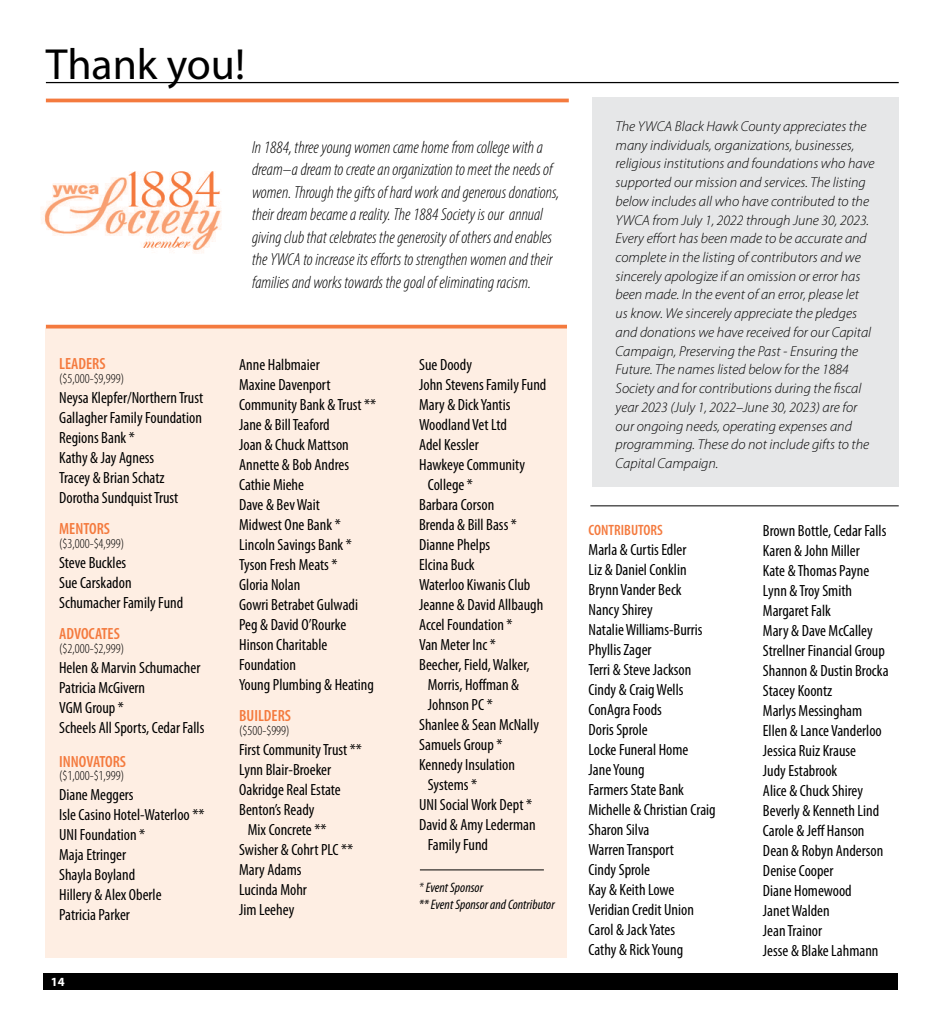
<style>
.page{position:relative;width:945px;height:1035px;background:#fff}
.page>*{position:absolute;margin:0;border:0;box-sizing:border-box;transform-origin:0 0}
.t1{font:43.75px "Myriad Pro";color:#000}
.t2{font:italic 300 condensed 17.5px/22.5px "Myriad Pro";color:#000}
.t3{font:condensed 16.25px/20px "Myriad Pro";color:#000}
.t4{font:600 condensed 16.25px "Myriad Pro";color:#f47a3e}
.t5{font:600 condensed 15px "Myriad Pro";color:#f47a3e}
.t6{font:italic 300 14.38px/18.8px "Myriad Pro";color:#000}
.t7{font:300 condensed 13.75px "Myriad Pro";color:#000}
.t8{font:italic condensed 13.75px/16.5px "Myriad Pro";color:#000}
.t9{font:700 12.5px "Myriad Pro";color:#000}
.s1{color:#fff}
.s2{font-weight:300}
</style>
<div class="page">
<div style="left:43px;top:973px;width:855px;height:17px;background:#000"></div>
<div style="left:592px;top:98px;width:307px;height:389px;background:#e6e7e8"></div>
<hr style="left:46px;top:82px;width:853px;height:1px;background:#000">
<div style="left:46px;top:328px;width:521px;height:630px;background:#feeee3"></div>
<img style="left:41px;top:171px;width:181px;height:83px">
<hr style="left:46px;top:99px;width:523px;height:3px;background:#f47a3e">
<hr style="left:46px;top:325px;width:521px;height:3px;background:#f47a3e">
<hr style="left:590px;top:506px;width:309px;height:1px;background:#000">
<hr style="left:420px;top:870px;width:124px;height:1px;background:#000">
<h1 class="t1" style="left:46px;top:41px;width:201px">Thank you!</h1>
<p class="t2" style="left:252px;top:136px;width:309px">In 1884, three young women came home from college with a dream–a dream to create an organization to meet the needs of women. Through the gifts of hard work and generous donations, their dream became a reality. The 1884 Society is our annual giving club that celebrates the generosity of others and enables the YWCA to increase its efforts to strengthen women and their families and works towards the goal of eliminating racism.</p>
<p class="t4" style="left:59px;top:355px;width:48px">LEADERS</p>
<p class="t7" style="left:59px;top:371px;width:67px">($5,000-$9,999)</p>
<p class="t3" style="left:59px;top:388px;width:146px">Neysa Klepfer/Northern Trust<br>Gallagher Family Foundation<br>Regions Bank *<br>Kathy &amp; Jay Agness<br>Tracey &amp; Brian Schatz<br>Dorotha Sundquist Trust</p>
<p class="t4" style="left:59px;top:520px;width:52px">MENTORS</p>
<p class="t7" style="left:59px;top:536px;width:67px">($3,000-$4,999)</p>
<p class="t3" style="left:59px;top:553px;width:126px">Steve Buckles<br>Sue Carskadon<br>Schumacher Family Fund</p>
<p class="t4" style="left:59px;top:625px;width:62px">ADVOCATES</p>
<p class="t7" style="left:59px;top:641px;width:67px">($2,000-$2,999)</p>
<p class="t3" style="left:59px;top:658px;width:147px">Helen &amp; Marvin Schumacher<br>Patricia McGivern<br>VGM Group *<br>Scheels All Sports, Cedar Falls</p>
<p class="t4" style="left:59px;top:752px;width:68px">INNOVATORS</p>
<p class="t7" style="left:59px;top:768px;width:67px">($1,000-$1,999)</p>
<p class="t3" style="left:59px;top:785px;width:147px">Diane Meggers<br>Isle Casino Hotel-Waterloo **<br>UNI Foundation *<br>Maja Etringer<br>Shayla Boyland<br>Hillery &amp; Alex Oberle<br>Patricia Parker</p>
<p class="t9" style="left:44px;top:975px;width:22px">..<span class="s1">14</span></p>
<p class="t3" style="left:239px;top:354px;width:139px">Anne Halbmaier<br>Maxine Davenport<br>Community Bank &amp; Trust **<br>Jane &amp; Bill Teaford<br>Joan &amp; Chuck Mattson<br>Annette &amp; Bob Andres<br>Cathie Miehe<br>Dave &amp; Bev Wait<br>Midwest One Bank *<br>Lincoln Savings Bank *<br>Tyson Fresh Meats *<br>Gloria Nolan<br>Gowri Betrabet Gulwadi<br>Peg &amp; David O’Rourke<br>Hinson Charitable<br>Foundation<br>Young Plumbing &amp; Heating</p>
<p class="t4" style="left:239px;top:707px;width:53px">BUILDERS</p>
<p class="t7" style="left:239px;top:723px;width:52px">($500-$999)</p>
<p class="t3" style="left:239px;top:740px;width:124px">First Community Trust **</p>
<p class="t3" style="left:239px;top:760px;width:94px">Lynn Blair-Broeker</p>
<p class="t3" style="left:239px;top:780px;width:103px">Oakridge Real Estate</p>
<p class="t3" style="left:239px;top:800px;width:77px">Benton’s Ready</p>
<p class="t3" style="left:248px;top:820px;width:80px">Mix Concrete **</p>
<p class="t3" style="left:239px;top:840px;width:115px">Swisher &amp; Cohrt PLC **</p>
<p class="t3" style="left:239px;top:860px;width:64px">Mary Adams</p>
<p class="t3" style="left:239px;top:880px;width:69px">Lucinda Mohr</p>
<p class="t3" style="left:239px;top:900px;width:57px">Jim Leehey</p>
<p class="t3" style="left:419px;top:354px;width:54px">Sue Doody</p>
<p class="t3" style="left:419px;top:374px;width:129px">John Stevens Family Fund</p>
<p class="t3" style="left:419px;top:394px;width:93px">Mary &amp; Dick Yantis</p>
<p class="t3" style="left:419px;top:414px;width:89px">Woodland Vet Ltd</p>
<p class="t3" style="left:419px;top:434px;width:61px">Adel Kessler</p>
<p class="t3" style="left:419px;top:454px;width:107px">Hawkeye Community</p>
<p class="t3" style="left:428px;top:474px;width:47px">College *</p>
<p class="t3" style="left:419px;top:495px;width:77px">Barbara Corson</p>
<p class="t3" style="left:419px;top:515px;width:99px">Brenda &amp; Bill Bass *</p>
<p class="t3" style="left:419px;top:535px;width:73px">Dianne Phelps</p>
<p class="t3" style="left:419px;top:555px;width:57px">Elcina Buck</p>
<p class="t3" style="left:419px;top:575px;width:113px">Waterloo Kiwanis Club</p>
<p class="t3" style="left:419px;top:595px;width:126px">Jeanne &amp; David Allbaugh</p>
<p class="t3" style="left:419px;top:615px;width:95px">Accel Foundation *</p>
<p class="t3" style="left:419px;top:635px;width:78px">Van Meter Inc *</p>
<p class="t3" style="left:419px;top:655px;width:112px">Beecher, Field, Walker,</p>
<p class="t3" style="left:428px;top:675px;width:93px">Morris, Hoffman &amp;</p>
<p class="t3" style="left:428px;top:695px;width:66px">Johnson PC *</p>
<p class="t3" style="left:419px;top:715px;width:121px">Shanlee &amp; Sean McNally</p>
<p class="t3" style="left:419px;top:735px;width:85px">Samuels Group *</p>
<p class="t3" style="left:419px;top:755px;width:97px">Kennedy Insulation</p>
<p class="t3" style="left:428px;top:775px;width:51px">Systems *</p>
<p class="t3" style="left:419px;top:795px;width:114px">UNI Social Work Dept *</p>
<p class="t3" style="left:419px;top:815px;width:118px">David &amp; Amy Lederman</p>
<p class="t3" style="left:428px;top:835px;width:62px">Family Fund</p>
<p class="t8" style="left:419px;top:880px;width:138px"><span class="s2">*</span> Event Sponsor<br>** Event Sponsor and Contributor</p>
<p class="t6" style="left:616px;top:117px;width:261px">The YWCA Black Hawk County appreciates the many individuals, organizations, businesses, religious institutions and foundations who have supported our mission and services. The listing below includes all who have contributed to the YWCA from July 1, 2022 through June 30, 2023.<br>Every effort has been made to be accurate and complete in the listing of contributors and we sincerely apologize if an omission or error has been made. In the event of an error, please let us know. We sincerely appreciate the pledges and donations we have received for our Capital Campaign, Preserving the Past - Ensuring the Future. The names listed below for the 1884<br>Society and for contributions during the fiscal year 2023 (July 1, 2022–June 30, 2023) are for our ongoing needs, operating expenses and programming. These do not include gifts to the Capital Campaign.</p>
<p class="t5" style="left:589px;top:522px;width:76px">CONTRIBUTORS</p>
<p class="t3" style="left:589px;top:540px;width:129px">Marla &amp; Curtis Edler<br>Liz &amp; Daniel Conklin<br>Brynn Vander Beck<br>Nancy Shirey<br>Natalie Williams-Burris<br>Phyllis Zager<br>Terri &amp; Steve Jackson<br>Cindy &amp; Craig Wells<br>ConAgra Foods<br>Doris Sprole<br>Locke Funeral Home<br>Jane Young<br>Farmers State Bank<br>Michelle &amp; Christian Craig<br>Sharon Silva<br>Warren Transport<br>Cindy Sprole<br>Kay &amp; Keith Lowe<br>Veridian Credit Union<br>Carol &amp; Jack Yates<br>Cathy &amp; Rick Young</p>
<p class="t3" style="left:763px;top:521px;width:127px">Brown Bottle, Cedar Falls<br>Karen &amp; John Miller<br>Kate &amp; Thomas Payne<br>Lynn &amp; Troy Smith<br>Margaret Falk<br>Mary &amp; Dave McCalley<br>Strellner Financial Group<br>Shannon &amp; Dustin Brocka<br>Stacey Koontz<br>Marlys Messingham<br>Ellen &amp; Lance Vanderloo<br>Jessica Ruiz Krause<br>Judy Estabrook<br>Alice &amp; Chuck Shirey<br>Beverly &amp; Kenneth Lind<br>Carole &amp; Jeff Hanson<br>Dean &amp; Robyn Anderson<br>Denise Cooper<br>Diane Homewood<br>Janet Walden<br>Jean Trainor<br>Jesse &amp; Blake Lahmann</p>
</div>
